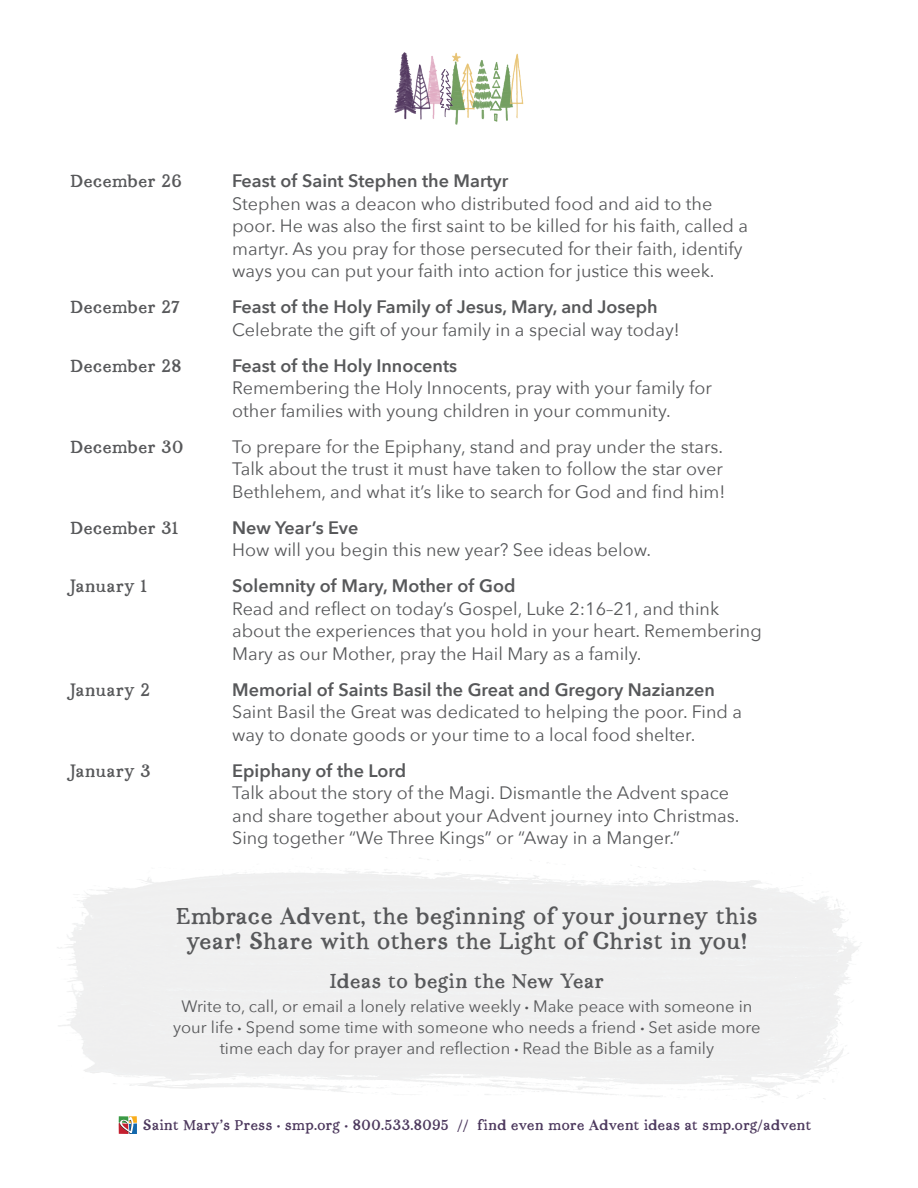
<style>
.page{position:relative;width:918px;height:1188px;background:#fff}
.page>*{position:absolute;margin:0;border:0;box-sizing:border-box;transform-origin:0 0}
.t1{font:24px/25.5px "Persephone";color:#57585a;text-align:center}
.t2{font:21px "Persephone";color:#57585a}
.t3{font:18px/22.5px "Avenir Next";color:#57585a}
.t4{font:600 18px "Avenir Next";color:#57585a}
.t5{font:18px "Persephone";color:#57585a}
.t6{font:16.5px/21px "Avenir Next";color:#57585a;text-align:center}
.t7{font:15px "Persephone";color:#4c385d}
.s1{font-family:"Persephone"}
</style>
<div class="page">
<div style="left:129px;top:1116px;width:8px;height:7px;background:#f9ad1b"></div>
<div style="left:129px;top:1123px;width:8px;height:11px;background:#1368ad"></div>
<svg style="left:119px;top:1116px;width:15px;height:18px"></svg>
<img style="left:394px;top:52px;width:14px;height:68px">
<img style="left:452px;top:52px;width:19px;height:73px">
<img style="left:471px;top:60px;width:13px;height:60px">
<img style="left:484px;top:62px;width:24px;height:60px">
<img style="left:506px;top:53px;width:18px;height:67px">
<img style="left:436px;top:69px;width:21px;height:49px">
<img style="left:406px;top:56px;width:30px;height:64px">
<p class="t5" style="left:70px;top:171px;width:113px">December 26</p>
<p class="t4" style="left:232px;top:165px;width:278px">Feast of Saint Stephen the Martyr</p>
<p class="t3" style="left:232px;top:191px;width:517px">Stephen was a deacon who distributed food and aid to the poor. He was also the first saint to be killed for his faith, called a martyr. As you pray for those persecuted for their faith, identify ways you can put your faith into action for justice this week.</p>
<p class="t5" style="left:70px;top:297px;width:112px">December 27</p>
<p class="t4" style="left:232px;top:291px;width:427px">Feast of the Holy Family of Jesus, Mary, and Joseph</p>
<p class="t3" style="left:232px;top:317px;width:449px">Celebrate the gift of your family in a special way today!</p>
<p class="t5" style="left:70px;top:356px;width:113px">December 28</p>
<p class="t4" style="left:232px;top:350px;width:226px">Feast of the Holy Innocents</p>
<p class="t3" style="left:232px;top:376px;width:481px">Remembering the Holy Innocents, pray with your family for other families with young children in your community.</p>
<p class="t5" style="left:70px;top:437px;width:115px">December 30</p>
<p class="t3" style="left:232px;top:434px;width:495px">To prepare for the Epiphany, stand and pray under the stars.<br>Talk about the trust it must have taken to follow the star over<br>Bethlehem, and what it’s like to search for God and find him!</p>
<p class="t5" style="left:70px;top:518px;width:110px">December 31</p>
<p class="t4" style="left:232px;top:512px;width:128px">New Year’s Eve</p>
<p class="t3" style="left:232px;top:538px;width:421px">How will you begin this new year? See ideas below.</p>
<p class="t5" style="left:70px;top:576px;width:78px">January 1</p>
<p class="t4" style="left:232px;top:570px;width:285px">Solemnity of Mary, Mother of God</p>
<p class="t3" style="left:232px;top:596px;width:531px">Read and reflect on today’s Gospel, Luke 2:16–21, and think about the experiences that you hold in your heart. Remembering<br>Mary as our Mother, pray the Hail Mary as a family.</p>
<p class="t5" style="left:70px;top:680px;width:82px">January 2</p>
<p class="t4" style="left:232px;top:674px;width:484px">Memorial of Saints Basil the Great and Gregory Nazianzen</p>
<p class="t3" style="left:232px;top:700px;width:511px">Saint Basil the Great was dedicated to helping the poor. Find a way to donate goods or your time to a local food shelter.</p>
<p class="t5" style="left:70px;top:761px;width:82px">January 3</p>
<p class="t4" style="left:232px;top:755px;width:175px">Epiphany of the Lord</p>
<p class="t3" style="left:232px;top:781px;width:509px">Talk about the story of the Magi. Dismantle the Advent space and share together about your Advent journey into Christmas.<br>Sing together “We Three Kings” or “Away in a Manger.”</p>
<h1 class="t1" style="left:176px;top:905px;width:584px">Embrace Advent, the beginning of your journey this year! Share with others the Light of Christ in you!</h1>
<p class="t2" style="left:330px;top:970px;width:276px">Ideas to begin the New Year</p>
<p class="t6" style="left:173px;top:995px;width:589px">Write to, call, or email a lonely relative weekly <span class="s1">•</span> Make peace with someone in your life <span class="s1">•</span> Spend some time with someone who needs a friend <span class="s1">•</span> Set aside more time each day for prayer and reflection <span class="s1">•</span> Read the Bible as a family</p>
<p class="t7" style="left:143px;top:1117px;width:670px">Saint Mary’s Press • smp.org • 800.533.8095 // find even more Advent ideas at smp.org/advent</p>
</div>
